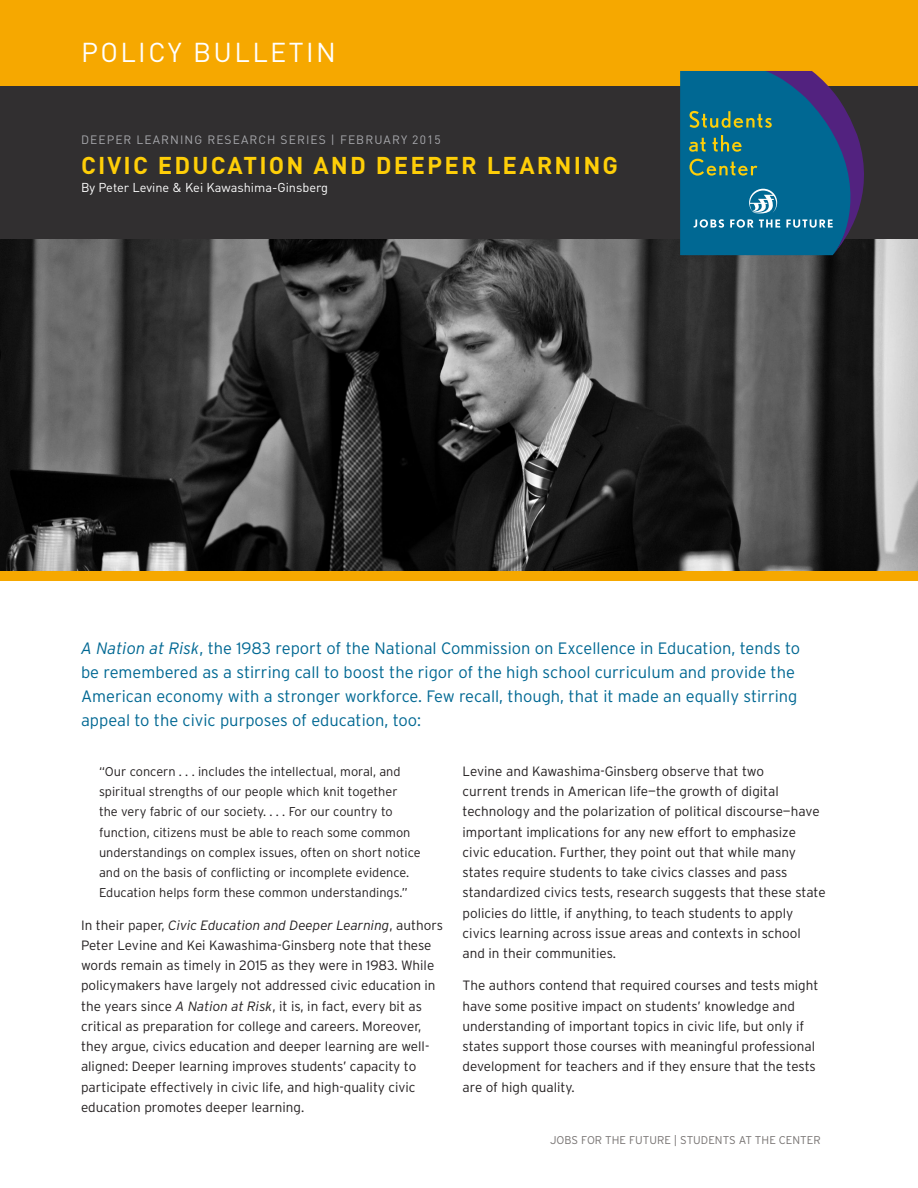
<style>
.page{position:relative;width:918px;height:1188px;background:#fff}
.page>*{position:absolute;margin:0;border:0;box-sizing:border-box;transform-origin:0 0}
.t1{font:27px "DIN";letter-spacing:.09em;color:#fff}
.JFF__Exec_Cover_Titl{font:700 24px "DIN";letter-spacing:.09em;color:#fece08}
.JFF__Exec_Intro_Para{font:300 16.5px/24px "Interstate";color:#006893}
.JFF__Body{font:300 13.5px/20.2px "Interstate";color:#231f20}
.indent{font:300 12.75px/20.2px "Interstate";color:#231f20}
.JFF__Exec_Author_Nam{font:12.75px "DIN";color:#fff}
.JFF__Series_and_Date{font:12px "DIN";letter-spacing:.09em;color:#a8a9ad}
.t2{font:300 11.25px "Interstate";color:#777372}
.s1{font-style:italic}
</style>
<div class="page">
<div style="left:0;top:0;width:918px;height:580px;background:#f6a800"></div>
<div style="left:0;top:86px;width:918px;height:154px;background:#312f30"></div>
<img style="left:0;top:240px;width:918px;height:331px">
<svg style="left:680px;top:71px;width:184px;height:184px;background:#1b6687"></svg>
<h1 class="t1" style="left:81px;top:36px;width:256px">POLICY BULLETIN</h1>
<p class="JFF__Series_and_Date" style="left:81px;top:132px;width:361px">DEEPER LEARNING RESEARCH SERIES | FEBRUARY 2015</p>
<p class="JFF__Exec_Cover_Titl" style="left:81px;top:149px;width:539px">CIVIC EDUCATION AND DEEPER LEARNING</p>
<p class="JFF__Exec_Author_Nam" style="left:81px;top:180px;width:249px">By Peter Levine &amp; Kei Kawashima-Ginsberg</p>
<p class="JFF__Exec_Intro_Para" style="left:81px;top:636px;width:721px"><span class="s1">A Nation at Risk</span>, the 1983 report of the National Commission on Excellence in Education, tends to be remembered as a stirring call to boost the rigor of the high school curriculum and provide the American economy with a stronger workforce. Few recall, though, that it made an equally stirring appeal to the civic purposes of education, too:</p>
<p class="indent" style="left:99px;top:761px;width:323px">“Our concern . . . includes the intellectual, moral, and spiritual strengths of our people which knit together<br>the very fabric of our society. . . . For our country to function, citizens must be able to reach some common understandings on complex issues, often on short notice and on the basis of conflicting or incomplete evidence.<br>Education helps form these common understandings.”</p>
<p class="JFF__Body" style="left:81px;top:915px;width:363px">In their paper, <span class="s1">Civic Education and Deeper Learning</span>, authors Peter Levine and Kei Kawashima-Ginsberg note that these words remain as timely in 2015 as they were in 1983. While policymakers have largely not addressed civic education in the years since <span class="s1">A Nation at Risk</span>, it is, in fact, every bit as critical as preparation for college and careers. Moreover, they argue, civics education and deeper learning are well&shy;aligned: Deeper learning improves students’ capacity to participate effectively in civic life, and high-quality civic education promotes deeper learning.</p>
<p class="JFF__Body" style="left:463px;top:761px;width:365px">Levine and Kawashima-Ginsberg observe that two<br>current trends in American life—the growth of digital technology and the polarization of political discourse—have important implications for any new effort to emphasize civic education. Further, they point out that while many states require students to take civics classes and pass standardized civics tests, research suggests that these state policies do little, if anything, to teach students to apply civics learning across issue areas and contexts in school and in their communities.</p>
<p class="JFF__Body" style="left:463px;top:975px;width:357px">The authors contend that required courses and tests might have some positive impact on students’ knowledge and understanding of important topics in civic life, but only if states support those courses with meaningful professional development for teachers and if they ensure that the tests are of high quality.</p>
<p class="t2" style="left:550px;top:1134px;width:272px">JOBS FOR THE FUTURE | STUDENTS AT THE CENTER</p>
</div>
